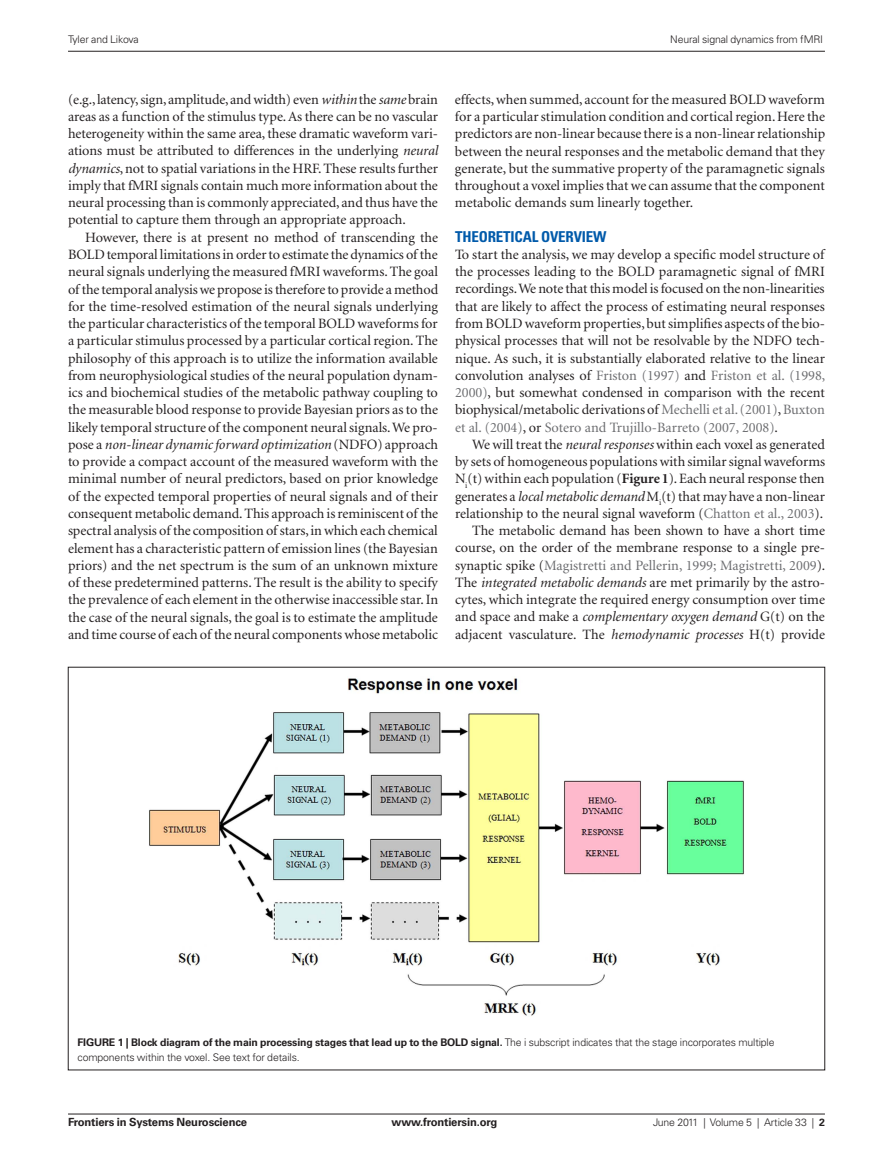
<style>
.page{position:relative;width:893px;height:1170px;background:#fff}
.page>*{position:absolute;margin:0;border:0;box-sizing:border-box;transform-origin:0 0}
.t1{font:700 condensed 15px "Univers";letter-spacing:-.01em;color:#015aaa}
.t2{font:14.25px/17.2px "Minion";color:#231f20;text-align:justify}
.t3{font:700 11.25px "Univers";letter-spacing:-.015em;color:#231f20}
.t4{font:300 10.5px/14.2px "Univers";letter-spacing:-.015em;color:#231f20}
.s1{font-style:italic}
.s2{color:#6c6d70}
.s3{font-weight:700}
</style>
<div class="page">
<img style="left:149px;top:677px;width:595px;height:339px">
<hr style="left:68px;top:51px;width:757px;height:1px;background:#231f20">
<hr style="left:68px;top:1113px;width:757px;height:1px;background:#231f20">
<p class="t4" style="left:68px;top:32px;width:72px">Tyler and Likova</p>
<p class="t4" style="left:670px;top:32px;width:154px">Neural signal dynamics from fMRI</p>
<p class="t2" style="left:68px;top:91px;width:372px">(e.g., latency, sign, amplitude, and width) even <span class="s1">within</span> the <span class="s1">same</span> brain areas as a function of the stimulus type. As there can be no vascular heterogeneity within the same area, these dramatic waveform vari&shy;ations must be attributed to differences in the underlying <span class="s1">neural dynamics</span>, not to spatial variations in the HRF. These results further imply that fMRI signals contain much more information about the neural processing than is commonly appreciated, and thus have the potential to capture them through an appropriate approach.</p>
<p class="t2" style="left:68px;top:229px;width:372px;text-indent:17px">However, there is at present no method of transcending the BOLD temporal limitations in order to estimate the dynamics of the neural signals underlying the measured fMRI waveforms. The goal of the temporal analysis we propose is therefore to provide a method for the time-resolved estimation of the neural signals underlying the particular characteristics of the temporal BOLD waveforms for a particular stimulus processed by a particular cortical region. The philosophy of this approach is to utilize the information available from neurophysiological studies of the neural population dynam&shy;ics and biochemical studies of the metabolic pathway coupling to the measurable blood response to provide Bayesian priors as to the likely temporal structure of the component neural signals. We pro&shy;pose a <span class="s1">non-linear dynamic forward optimization</span> (NDFO) approach to provide a compact account of the measured waveform with the minimal number of neural predictors, based on prior knowledge of the expected temporal properties of neural signals and of their consequent metabolic demand. This approach is reminiscent of the spectral analysis of the composition of stars, in which each chemical element has a characteristic pattern of emission lines (the Bayesian priors) and the net spectrum is the sum of an unknown mixture of these predetermined patterns. The result is the ability to specify the prevalence of each element in the otherwise inaccessible star. In the case of the neural signals, the goal is to estimate the amplitude and time course of each of the neural components whose metabolic</p>
<p class="t2" style="left:455px;top:91px;width:372px">effects, when summed, account for the measured BOLD waveform for a particular stimulation condition and cortical region. Here the predictors are non-linear because there is a non-linear relationship between the neural responses and the metabolic demand that they generate, but the summative property of the paramagnetic signals throughout a voxel implies that we can assume that the component metabolic demands sum linearly together.</p>
<p class="t1" style="left:455px;top:227px;width:153px">THEORETICAL OVERVIEW</p>
<p class="t2" style="left:455px;top:246px;width:372px">To start the analysis, we may develop a specific model structure of the processes leading to the BOLD paramagnetic signal of fMRI recordings. We note that this model is focused on the non-linearities that are likely to affect the process of estimating neural responses from BOLD waveform properties, but simplifies aspects of the bio&shy;physical processes that will not be resolvable by the NDFO tech&shy;nique. As such, it is substantially elaborated relative to the linear convolution analyses of <span class="s2">Friston (1997)</span> and <span class="s2">Friston et al. (1998, 2000)</span>, but somewhat condensed in comparison with the recent biophysical/metabolic derivations of <span class="s2">Mechelli et al. (2001)</span>, <span class="s2">Buxton et al. (2004)</span>, or <span class="s2">Sotero and Trujillo-Barreto (2007, 2008)</span>.</p>
<p class="t2" style="left:455px;top:436px;width:372px;text-align:right">We will treat the <span class="s1">neural responses</span> within each voxel as generated<br>by sets of homogeneous populations with similar signal waveforms N<sub>i</sub>(t) within each population (<span class="s3">Figure 1</span>). Each neural response then generates a <span class="s1">local metabolic demand</span> M<sub>i</sub>(t) that may have a non-linear relationship to the neural signal waveform (<span class="s2">Chatton et al., 2003</span>).<br>The metabolic demand has been shown to have a short time course, on the order of the membrane response to a single pre&shy;synaptic spike (<span class="s2">Magistretti and Pellerin, 1999; Magistretti, 2009</span>).<br>The <span class="s1">integrated metabolic demands</span> are met primarily by the astro&shy;cytes, which integrate the required energy consumption over time and space and make a <span class="s1">complementary oxygen demand</span> G(t) on the adjacent vasculature. The <span class="s1">hemodynamic processes</span> H(t) provide</p>
<p class="t4" style="left:78px;top:1035px;width:698px"><span class="s3">Figure 1 | Block diagram of the main processing stages that lead up to the BOLD signal.</span> The i subscript indicates that the stage incorporates multiple components within the voxel. See text for details.</p>
<p class="t3" style="left:68px;top:1115px;width:181px">Frontiers in Systems Neuroscience</p>
<p class="t3" style="left:392px;top:1115px;width:107px">www.frontiersin.org</p>
<p class="t4" style="left:653px;top:1115px;width:173px">June 2011 | Volume 5 | Article 33 | <span class="s3">2</span></p>
</div>
